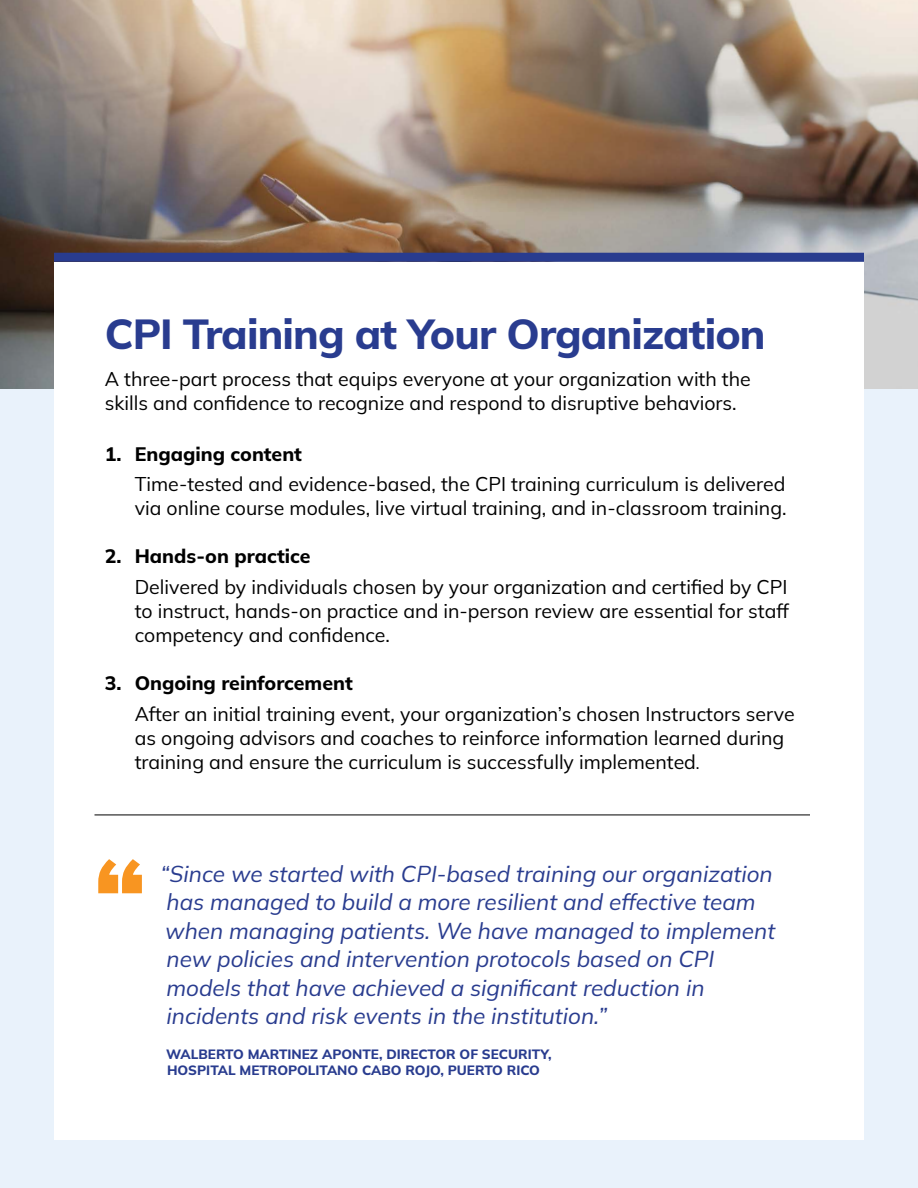
<style>
.page{position:relative;width:918px;height:1188px;background:#fff}
.page>*{position:absolute;margin:0;border:0;box-sizing:border-box;transform-origin:0 0}
.t1{font:800 42px "Mulish";letter-spacing:-.02em;color:#293c8f}
.t2{font:italic 22.5px/28.5px "Mulish";color:#293c8f}
.t3{font:19.5px/24px "Mulish";color:#000}
.t4{font:800 19.5px "Mulish";color:#000}
.t5{font:800 13.5px/16.5px "Mulish";color:#293c8f}
.s1{font-size:16.5px}
</style>
<div class="page">
<div style="left:0;top:384px;width:918px;height:804px;background:#e9f2fb"></div>
<img style="left:0;top:0;width:918px;height:389px">
<div style="left:54px;top:262px;width:810px;height:877px;background:#fff"></div>
<div style="left:54px;top:253px;width:810px;height:9px;background:#293c8f"></div>
<svg style="left:98px;top:859px;width:44px;height:34px"></svg>
<hr style="left:94px;top:815px;width:716px;height:1px;background:#000">
<h1 class="t1" style="left:105px;top:305px;width:662px">CPI Training at Your Organization</h1>
<p class="t3" style="left:105px;top:366px;width:648px">A three-part process that equips everyone at your organization with the skills and confidence to recognize and respond to disruptive behaviors.</p>
<p class="t4" style="left:105px;top:440px;width:199px">1. Engaging content</p>
<p class="t3" style="left:135px;top:472px;width:653px">Time-tested and evidence-based, the CPI training curriculum is delivered via online course modules, live virtual training, and in-classroom training.</p>
<p class="t4" style="left:105px;top:543px;width:207px">2. Hands-on practice</p>
<p class="t3" style="left:135px;top:575px;width:656px;text-align:justify">Delivered by individuals chosen by your organization and certified by CPI to instruct, hands-on practice and in-person review are essential for staff competency and confidence.</p>
<p class="t4" style="left:105px;top:670px;width:250px">3. Ongoing reinforcement</p>
<p class="t3" style="left:135px;top:701px;width:661px">After an initial training event, your organization’s chosen Instructors serve as ongoing advisors and coaches to reinforce information learned during training and ensure the curriculum is successfully implemented<span class="s1">.</span></p>
<p class="t2" style="left:161px;top:859px;width:616px">“Since we started with CPI-based training our organization has managed to build a more resilient and effective team when managing patients. We have managed to implement new policies and intervention protocols based on CPI models that have achieved a significant reduction in incidents and risk events in the institution.”</p>
<p class="t5" style="left:166px;top:1046px;width:387px">WALBERTO MARTINEZ APONTE, DIRECTOR OF SECURITY,<br>HOSPITAL METROPOLITANO CABO ROJO, PUERTO RICO</p>
</div>
